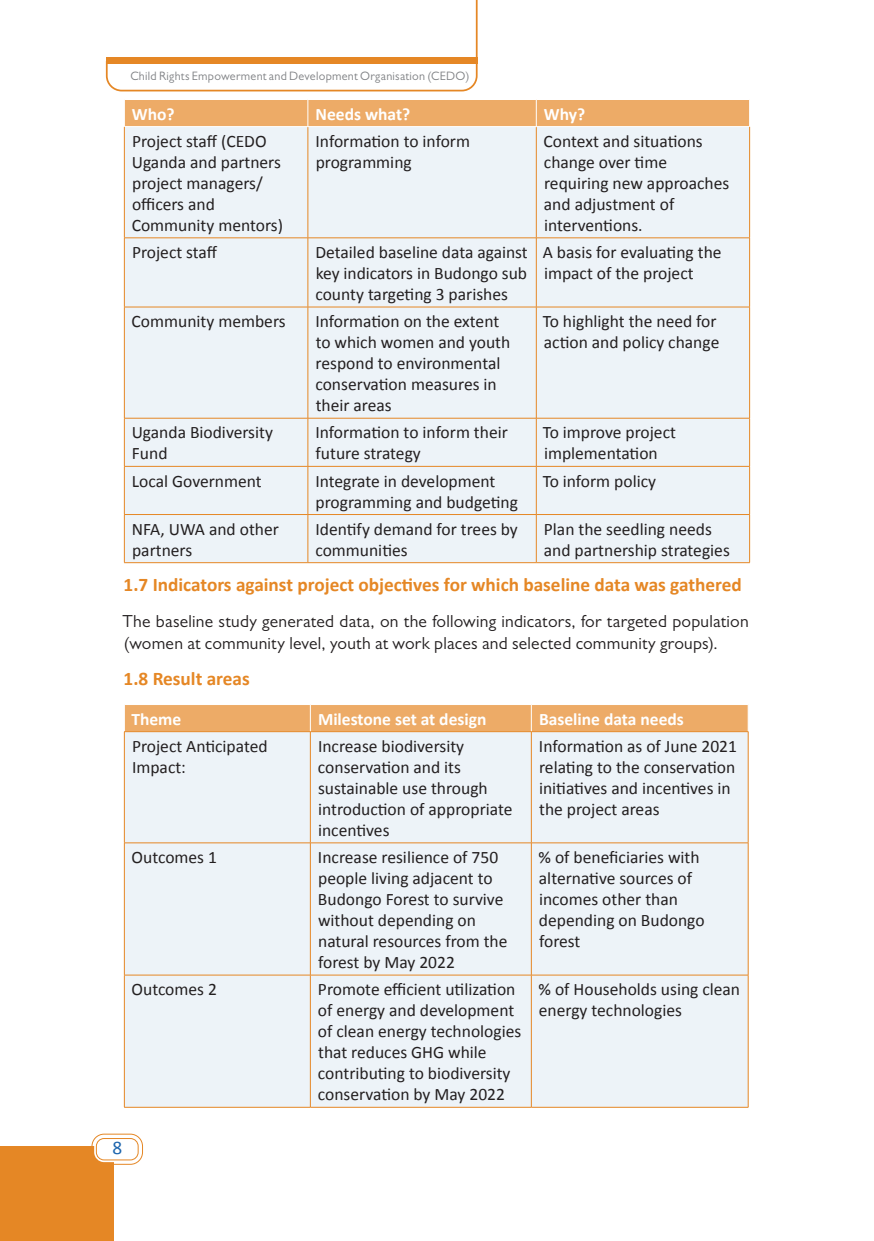
<style>
.page{position:relative;width:874px;height:1241px;background:#fff}
.page>*{position:absolute;margin:0;border:0;box-sizing:border-box;transform-origin:0 0}
.t1{font:700 19.25px "Calibri";color:#e58725}
.t2{font:19.25px "Calibri";color:#1d65ad}
.TABLE_BODY{font:17.5px/21px "Calibri";color:#231f20}
.BODY{font:17.5px/22.8px "Gill Sans";letter-spacing:.01em;color:#231f20}
.TABLE_HEADERS{font:700 17.5px "Calibri";color:#fff}
.t3{font:12.25px "Gill Sans";letter-spacing:.02em;color:#808285}
</style>
<div class="page">
<svg style="left:105px;top:0;width:373px;height:92px"></svg>
<div style="left:0;top:1146px;width:114px;height:94px;background:#e58725"></div>
<div style="left:94px;top:1136px;width:46px;height:25px;background:#fff;border-radius:10px"></div>
<div style="left:91px;top:1133px;width:52px;height:31px;border:1px solid #e58725;border-radius:12px"></div>
<div style="left:96px;top:1137px;width:42px;height:23px;border:1px solid #e58725;border-radius:8px"></div>
<div style="left:125px;top:127px;width:624px;height:435px;background:#edf3f8"></div>
<hr style="left:307px;top:127px;width:1px;height:110px;background:#e58725">
<hr style="left:535px;top:127px;width:1px;height:110px;background:#e58725">
<hr style="left:307px;top:238px;width:1px;height:69px;background:#e58725">
<hr style="left:535px;top:238px;width:1px;height:69px;background:#e58725">
<hr style="left:124px;top:307px;width:184px;height:1px;background:#e58725">
<hr style="left:308px;top:307px;width:228px;height:1px;background:#e58725">
<hr style="left:307px;top:307px;width:1px;height:111px;background:#e58725">
<hr style="left:536px;top:307px;width:213px;height:1px;background:#e58725">
<hr style="left:535px;top:307px;width:1px;height:111px;background:#e58725">
<hr style="left:124px;top:418px;width:184px;height:1px;background:#e58725">
<hr style="left:308px;top:418px;width:228px;height:1px;background:#e58725">
<hr style="left:307px;top:418px;width:1px;height:48px;background:#e58725">
<hr style="left:536px;top:418px;width:213px;height:1px;background:#e58725">
<hr style="left:535px;top:418px;width:1px;height:48px;background:#e58725">
<hr style="left:124px;top:466px;width:184px;height:1px;background:#e58725">
<hr style="left:308px;top:466px;width:228px;height:1px;background:#e58725">
<hr style="left:307px;top:466px;width:1px;height:48px;background:#e58725">
<hr style="left:536px;top:466px;width:213px;height:1px;background:#e58725">
<hr style="left:535px;top:466px;width:1px;height:48px;background:#e58725">
<hr style="left:124px;top:514px;width:184px;height:1px;background:#e58725">
<hr style="left:308px;top:514px;width:228px;height:1px;background:#e58725">
<hr style="left:307px;top:514px;width:1px;height:48px;background:#e58725">
<hr style="left:536px;top:514px;width:213px;height:1px;background:#e58725">
<hr style="left:535px;top:514px;width:1px;height:48px;background:#e58725">
<div style="left:124px;top:99px;width:626px;height:28px;background:#edab67"></div>
<hr style="left:124px;top:237px;width:184px;height:1px;background:#e58725">
<hr style="left:308px;top:237px;width:228px;height:1px;background:#e58725">
<hr style="left:536px;top:237px;width:213px;height:1px;background:#e58725">
<hr style="left:124px;top:126px;width:184px;height:1px;background:#fff">
<hr style="left:308px;top:126px;width:228px;height:1px;background:#fff">
<hr style="left:536px;top:126px;width:213px;height:1px;background:#fff">
<hr style="left:124px;top:127px;width:1px;height:110px;background:#e58725">
<hr style="left:749px;top:127px;width:1px;height:110px;background:#e58725">
<hr style="left:124px;top:238px;width:1px;height:69px;background:#e58725">
<hr style="left:749px;top:238px;width:1px;height:69px;background:#e58725">
<hr style="left:124px;top:307px;width:1px;height:111px;background:#e58725">
<hr style="left:749px;top:307px;width:1px;height:111px;background:#e58725">
<hr style="left:124px;top:418px;width:1px;height:48px;background:#e58725">
<hr style="left:749px;top:418px;width:1px;height:48px;background:#e58725">
<hr style="left:124px;top:466px;width:1px;height:48px;background:#e58725">
<hr style="left:749px;top:466px;width:1px;height:48px;background:#e58725">
<hr style="left:124px;top:514px;width:1px;height:48px;background:#e58725">
<hr style="left:749px;top:514px;width:1px;height:48px;background:#e58725">
<hr style="left:124px;top:562px;width:184px;height:1px;background:#e58725">
<hr style="left:308px;top:562px;width:228px;height:1px;background:#e58725">
<hr style="left:536px;top:562px;width:213px;height:1px;background:#e58725">
<div style="left:125px;top:732px;width:622px;height:374px;background:#edf3f8"></div>
<hr style="left:310px;top:843px;width:1px;height:131px;background:#e58725">
<hr style="left:530px;top:843px;width:1px;height:131px;background:#e58725">
<hr style="left:124px;top:974px;width:186px;height:1px;background:#e58725">
<hr style="left:310px;top:974px;width:221px;height:1px;background:#e58725">
<hr style="left:310px;top:975px;width:1px;height:131px;background:#e58725">
<hr style="left:531px;top:974px;width:217px;height:1px;background:#e58725">
<hr style="left:530px;top:975px;width:1px;height:131px;background:#e58725">
<div style="left:124px;top:704px;width:624px;height:27px;background:#edab67"></div>
<hr style="left:124px;top:843px;width:1px;height:131px;background:#e58725">
<hr style="left:747px;top:843px;width:1px;height:131px;background:#e58725">
<hr style="left:124px;top:975px;width:1px;height:131px;background:#e58725">
<hr style="left:747px;top:975px;width:1px;height:131px;background:#e58725">
<hr style="left:124px;top:1106px;width:186px;height:1px;background:#e58725">
<hr style="left:310px;top:1106px;width:221px;height:1px;background:#e58725">
<hr style="left:531px;top:1106px;width:217px;height:1px;background:#e58725">
<hr style="left:124px;top:731px;width:186px;height:1px;background:#e58725">
<hr style="left:124px;top:731px;width:1px;height:111px;background:#e58725">
<hr style="left:124px;top:842px;width:186px;height:1px;background:#e58725">
<hr style="left:310px;top:731px;width:221px;height:1px;background:#e58725">
<hr style="left:310px;top:731px;width:1px;height:111px;background:#e58725">
<hr style="left:310px;top:842px;width:221px;height:1px;background:#e58725">
<hr style="left:531px;top:731px;width:217px;height:1px;background:#e58725">
<hr style="left:530px;top:731px;width:1px;height:111px;background:#e58725">
<hr style="left:747px;top:731px;width:1px;height:111px;background:#e58725">
<hr style="left:531px;top:842px;width:217px;height:1px;background:#e58725">
<p class="t3" style="left:130px;top:69px;width:340px">Child Rights Empowerment and Development Organisation (CEDO)</p>
<p class="TABLE_HEADERS" style="left:132px;top:103px;width:44px">Who?</p>
<p class="TABLE_HEADERS" style="left:315px;top:103px;width:96px">Needs what?</p>
<p class="TABLE_HEADERS" style="left:543px;top:103px;width:43px">Why?</p>
<p class="TABLE_BODY" style="left:132px;top:130px;width:153px">Project staff (CEDO<br>Uganda and partners project managers/ officers and<br>Community mentors)</p>
<p class="TABLE_BODY" style="left:315px;top:130px;width:156px">Information to inform programming</p>
<p class="TABLE_BODY" style="left:543px;top:130px;width:187px">Context and situations change over time requiring new approaches and adjustment of interventions.</p>
<p class="TABLE_BODY" style="left:132px;top:242px;width:87px">Project staff</p>
<p class="TABLE_BODY" style="left:315px;top:242px;width:214px;text-align:justify">Detailed baseline data against key indicators in Budongo sub county targeting 3 parishes</p>
<p class="TABLE_BODY" style="left:542px;top:242px;width:180px">A basis for evaluating the impact of the project</p>
<p class="TABLE_BODY" style="left:132px;top:311px;width:155px">Community members</p>
<p class="TABLE_BODY" style="left:315px;top:311px;width:196px">Information on the extent to which women and youth respond to environmental conservation measures in their areas</p>
<p class="TABLE_BODY" style="left:542px;top:311px;width:178px">To highlight the need for action and policy change</p>
<p class="TABLE_BODY" style="left:132px;top:422px;width:143px">Uganda Biodiversity<br>Fund</p>
<p class="TABLE_BODY" style="left:315px;top:422px;width:194px">Information to inform their future strategy</p>
<p class="TABLE_BODY" style="left:542px;top:422px;width:135px">To improve project implementation</p>
<p class="TABLE_BODY" style="left:132px;top:470px;width:131px">Local Government</p>
<p class="TABLE_BODY" style="left:315px;top:470px;width:204px">Integrate in development programming and budgeting</p>
<p class="TABLE_BODY" style="left:542px;top:470px;width:115px">To inform policy</p>
<p class="TABLE_BODY" style="left:132px;top:518px;width:148px">NFA, UWA and other partners</p>
<p class="TABLE_BODY" style="left:315px;top:518px;width:204px">Identify demand for trees by communities</p>
<p class="TABLE_BODY" style="left:543px;top:518px;width:187px">Plan the seedling needs and partnership strategies</p>
<h1 class="t1" style="left:124px;top:573px;width:619px">1.7 Indicators against project objectives for which baseline data was gathered</h1>
<p class="BODY" style="left:123px;top:609px;width:627px">The baseline study generated data, on the following indicators, for targeted population (women at community level, youth at work places and selected community groups).</p>
<h1 class="t1" style="left:124px;top:666px;width:128px">1.8 Result areas</h1>
<p class="TABLE_HEADERS" style="left:131px;top:708px;width:51px">Theme</p>
<p class="TABLE_HEADERS" style="left:318px;top:708px;width:170px">Milestone set at design</p>
<p class="TABLE_HEADERS" style="left:538px;top:708px;width:146px">Baseline data needs</p>
<p class="TABLE_BODY" style="left:132px;top:735px;width:137px">Project Anticipated<br>Impact:</p>
<p class="TABLE_BODY" style="left:318px;top:735px;width:196px">Increase biodiversity conservation and its sustainable use through introduction of appropriate incentives</p>
<p class="TABLE_BODY" style="left:538px;top:735px;width:199px">Information as of June 2021 relating to the conservation initiatives and incentives in the project areas</p>
<p class="TABLE_BODY" style="left:132px;top:846px;width:87px">Outcomes 1</p>
<p class="TABLE_BODY" style="left:318px;top:846px;width:191px">Increase resilience of 750 people living adjacent to<br>Budongo Forest to survive without depending on natural resources from the forest by May 2022</p>
<p class="TABLE_BODY" style="left:538px;top:846px;width:167px">% of beneficiaries with alternative sources of incomes other than depending on Budongo forest</p>
<p class="TABLE_BODY" style="left:131px;top:978px;width:87px">Outcomes 2</p>
<p class="TABLE_BODY" style="left:318px;top:978px;width:205px">Promote efficient utilization of energy and development of clean energy technologies that reduces GHG while contributing to biodiversity conservation by May 2022</p>
<p class="TABLE_BODY" style="left:538px;top:978px;width:203px">% of Households using clean energy technologies</p>
<p class="t2" style="left:112px;top:1135px;width:11px">8</p>
</div>
